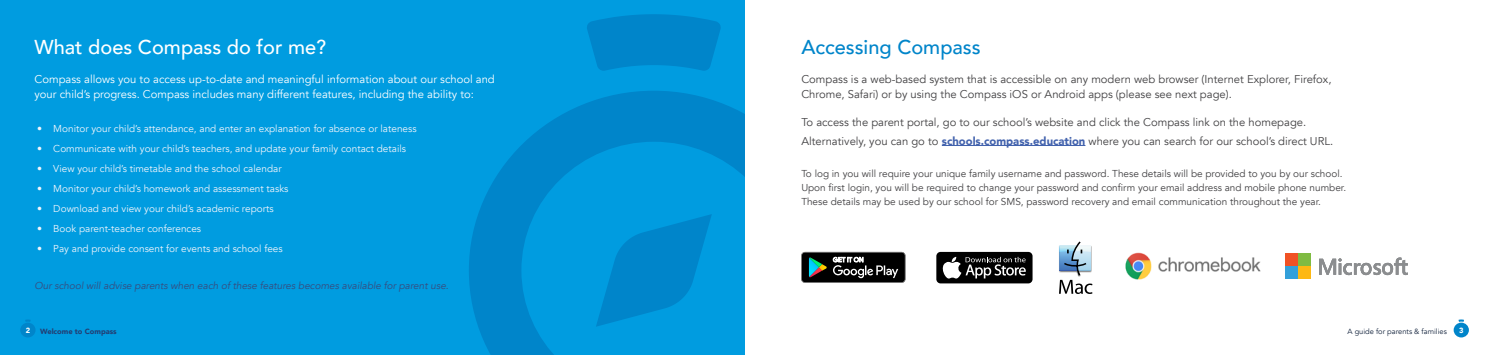
<style>
.page{position:relative;width:1489px;height:355px;background:#fff}
.page>*{position:absolute;margin:0;border:0;box-sizing:border-box;transform-origin:0 0}
.t1{font:500 20px "Avenir";color:#fff}
.t2{font:500 20px "Avenir";color:#0085ca}
.t3{font:11.25px/15px "Avenir";color:#414042}
.t4{font:11.25px/15px "Avenir";color:#fff}
.t5{font:10px "Avenir";color:#f0f4fb}
.t6{font:10px/13.8px "Avenir";color:#414042}
.t7{font:italic 10px "Avenir";color:#384a7c}
.t8{font:7.5px "Avenir";color:#13233d}
.t9{font:900 7.5px "Avenir";color:#233e73}
.t10{font:900 7.5px "Avenir";color:#fff}
.s1{font-weight:900;color:#4262ad}
</style>
<div class="page">
<div style="left:0;top:0;width:744px;height:354px;background:#009ce0"></div>
<svg style="left:469px;top:14px;width:275px;height:340px"></svg>
<hr style="left:941px;top:145px;width:144px;height:1px;background:#4262ad">
<svg style="left:801px;top:251px;width:104px;height:31px;background:#2e3433"></svg>
<div style="left:1284px;top:252px;width:13px;height:13px;background:#f05225"></div>
<div style="left:1298px;top:252px;width:13px;height:13px;background:#7fbb42"></div>
<div style="left:1284px;top:266px;width:13px;height:13px;background:#33a0da"></div>
<div style="left:1298px;top:266px;width:13px;height:13px;background:#fdb813"></div>
<svg style="left:1319px;top:257px;width:88px;height:18px"></svg>
<div style="left:936px;top:251px;width:96px;height:32px;background:#000;border-radius:4px"></div>
<svg style="left:942px;top:256px;width:83px;height:22px"></svg>
<svg style="left:1059px;top:241px;width:33px;height:52px"></svg>
<img style="left:1125px;top:252px;width:136px;height:28px">
<svg style="left:20px;top:319px;width:16px;height:18px"></svg>
<svg style="left:1453px;top:319px;width:15px;height:18px"></svg>
<h1 class="t1" style="left:35px;top:30px;width:293px">What does Compass do for me?</h1>
<p class="t4" style="left:35px;top:72px;width:462px">Compass allows you to access up-to-date and meaningful information about our school and your child’s progress. Compass includes many different features, including the ability to:</p>
<p class="t5" style="left:37px;top:122px;width:381px">• Monitor your child’s attendance, and enter an explanation for absence or lateness</p>
<p class="t5" style="left:37px;top:142px;width:370px">• Communicate with your child’s teachers, and update your family contact details</p>
<p class="t5" style="left:37px;top:162px;width:246px">• View your child’s timetable and the school calendar</p>
<p class="t5" style="left:37px;top:182px;width:253px">• Monitor your child’s homework and assessment tasks</p>
<p class="t5" style="left:37px;top:202px;width:238px">• Download and view your child’s academic reports</p>
<p class="t5" style="left:37px;top:222px;width:166px">• Book parent-teacher conferences</p>
<p class="t5" style="left:37px;top:242px;width:247px">• Pay and provide consent for events and school fees</p>
<p class="t7" style="left:35px;top:279px;width:415px">Our school will advise parents when each of these features becomes available for parent use.</p>
<h1 class="t2" style="left:801px;top:30px;width:181px">Accessing Compass</h1>
<p class="t3" style="left:801px;top:72px;width:531px">Compass is a web-based system that is accessible on any modern web browser (Internet Explorer, Firefox,<br>Chrome, Safari) or by using the Compass iOS or Android apps (please see next page).</p>
<p class="t3" style="left:801px;top:113px;width:533px;line-height:18.8px">To access the parent portal, go to our school’s website and click the Compass link on the homepage.<br>Alternatively, you can go to <span class="s1">schools.compass.education</span> where you can search for our school’s direct URL.</p>
<p class="t6" style="left:801px;top:167px;width:546px">To log in you will require your unique family username and password. These details will be provided to you by our school.<br>Upon first login, you will be required to change your password and confirm your email address and mobile phone number.<br>These details may be used by our school for SMS, password recovery and email communication throughout the year.</p>
<p class="t10" style="left:26px;top:323px;width:6px">2</p>
<p class="t9" style="left:40px;top:324px;width:78px">Welcome to Compass</p>
<p class="t8" style="left:1347px;top:326px;width:101px">A guide for parents &amp; families</p>
<p class="t10" style="left:1458px;top:323px;width:6px">3</p>
</div>
